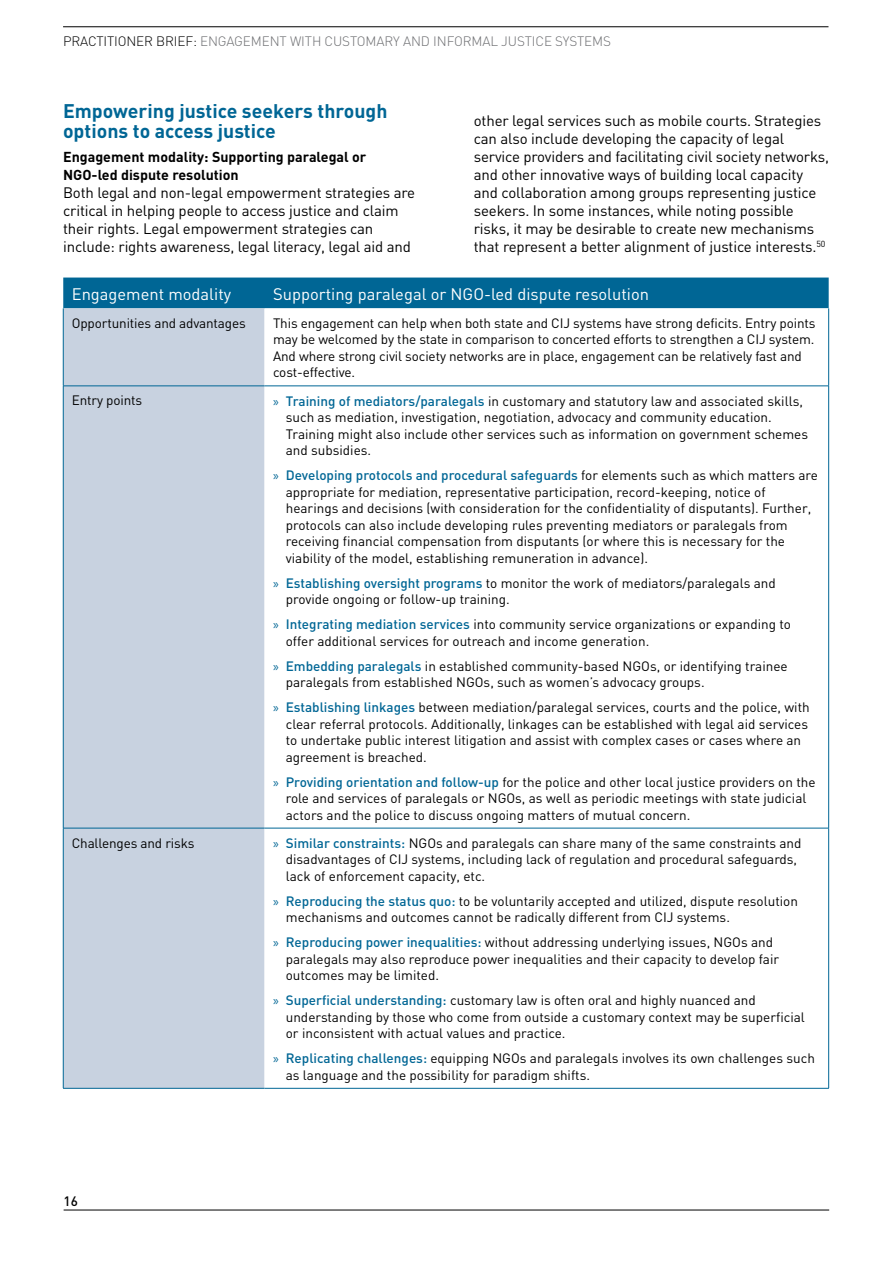
<style>
.page{position:relative;width:893px;height:1263px;background:#fff}
.page>*{position:absolute;margin:0;border:0;box-sizing:border-box;transform-origin:0 0}
.t1{font:700 19.5px/19.5px "DIN";color:#006695}
.t2{font:16.5px "DIN";color:#fff}
.t3{font:15px/18px "DIN";letter-spacing:-.01em;color:#000}
.t4{font:700 14.25px/18px "DIN";color:#000}
.t5{font:13.5px/16.5px "DIN";color:#000}
.t6{font:300 13.5px "DIN";letter-spacing:-.01em;color:#6d6e71}
.t7{font:300 13.5px "DIN";letter-spacing:-.01em;color:#000}
.t8{font:500 13.5px "DIN";color:#000}
.s1{color:#6d6e71}
.s2{font-family:"Myriad Pro";color:#006695}
.s3{font-weight:500;color:#006695}
</style>
<div class="page">
<hr style="left:63px;top:26px;width:765px;height:1px;background:#000">
<hr style="left:64px;top:1209px;width:765px;height:1px;background:#000">
<div style="left:63px;top:278px;width:766px;height:30px;background:#006695"></div>
<div style="left:64px;top:308px;width:201px;height:780px;background:#c8d2e0"></div>
<svg style="left:265px;top:308px;width:563px;height:780px"></svg>
<hr style="left:63px;top:386px;width:202px;height:1px;background:#006695">
<hr style="left:265px;top:386px;width:564px;height:1px;background:#006695">
<hr style="left:63px;top:828px;width:202px;height:1px;background:#006695">
<hr style="left:265px;top:828px;width:564px;height:1px;background:#006695">
<hr style="left:63px;top:1088px;width:202px;height:1px;background:#006695">
<hr style="left:265px;top:1088px;width:564px;height:1px;background:#006695">
<hr style="left:828px;top:308px;width:1px;height:78px;background:#006695">
<hr style="left:828px;top:386px;width:1px;height:442px;background:#006695">
<hr style="left:828px;top:828px;width:1px;height:260px;background:#006695">
<hr style="left:63px;top:308px;width:1px;height:78px;background:#006695">
<hr style="left:63px;top:386px;width:1px;height:442px;background:#006695">
<hr style="left:63px;top:828px;width:1px;height:260px;background:#006695">
<p class="t7" style="left:63px;top:33px;width:208px">PRACTITIONER BRIEF: <span class="s1">ENGAGEMENT</span></p>
<p class="t6" style="left:290px;top:33px;width:156px">WITH CUSTO MARY AN D INFOR</p>
<p class="t6" style="left:471px;top:33px;width:61px">MAL JUSTICE</p>
<p class="t6" style="left:555px;top:33px;width:57px">SYSTE MS</p>
<h1 class="t1" style="left:63px;top:101px;width:326px">Empowering justice seekers through options to access justice</h1>
<p class="t4" style="left:63px;top:147px;width:305px">Engagement modality: Supporting paralegal or<br>NGO-led dispute resolution</p>
<p class="t3" style="left:63px;top:183px;width:353px">Both legal and non-legal empowerment strategies are critical in helping people to access justice and claim their rights. Legal empowerment strategies can include: rights awareness, legal literacy, legal aid and</p>
<p class="t3" style="left:474px;top:111px;width:357px">other legal services such as mobile courts. Strategies can also include developing the capacity of legal service providers and facilitating civil society networks, and other innovative ways of building local capacity and collaboration among groups representing justice seekers. In some instances, while noting possible risks, it may be desirable to create new mechanisms that represent a better alignment of justice interests.<sup>50</sup></p>
<p class="t2" style="left:72px;top:283px;width:161px">Engagement modality</p>
<p class="t2" style="left:273px;top:283px;width:378px">Supporting paralegal or NGO-led dispute resolution</p>
<p class="t5" style="left:72px;top:314px;width:175px">Opportunities and advantages</p>
<p class="t5" style="left:273px;top:314px;width:544px">This engagement can help when both state and CIJ systems have strong deficits. Entry points may be welcomed by the state in comparison to concerted efforts to strengthen a CIJ system.<br>And where strong civil society networks are in place, engagement can be relatively fast and cost-effective.</p>
<p class="t5" style="left:72px;top:392px;width:72px">Entry points</p>
<p class="t5" style="left:286px;top:392px;width:524px;text-indent:-13px"><span class="s2">»</span> <span class="s3">Training of mediators/paralegals</span> in customary and statutory law and associated skills, such as mediation, investigation, negotiation, advocacy and community education.<br>Training might also include other services such as information on government schemes and subsidies.</p>
<p class="t5" style="left:286px;top:467px;width:534px;text-indent:-13px"><span class="s2">»</span> <span class="s3">Developing protocols and procedural safeguards</span> for elements such as which matters are appropriate for mediation, representative participation, record-keeping, notice of hearings and decisions (with consideration for the confidentiality of disputants). Further, protocols can also include developing rules preventing mediators or paralegals from receiving financial compensation from disputants (or where this is necessary for the viability of the model, establishing remuneration in advance).</p>
<p class="t5" style="left:286px;top:574px;width:491px;text-indent:-13px"><span class="s2">»</span> <span class="s3">Establishing oversight programs</span> to monitor the work of mediators/paralegals and provide ongoing or follow-up training.</p>
<p class="t5" style="left:286px;top:616px;width:507px;text-indent:-13px"><span class="s2">»</span> <span class="s3">I ntegrating mediation services</span> into community service organizations or expanding to offer additional services for outreach and income generation.</p>
<p class="t5" style="left:286px;top:657px;width:503px;text-indent:-13px"><span class="s2">»</span> <span class="s3">Embedding paralegals</span> in established community-based NGOs, or identifying trainee paralegals from established NGOs, such as women’s advocacy groups.</p>
<p class="t5" style="left:286px;top:699px;width:525px;text-indent:-13px"><span class="s2">»</span> <span class="s3">Establishing linkages</span> between mediation/paralegal services, courts and the police, with clear referral protocols. Additionally, linkages can be established with legal aid services to undertake public interest litigation and assist with complex cases or cases where an agreement is breached.</p>
<p class="t5" style="left:286px;top:773px;width:531px;text-indent:-13px"><span class="s2">»</span> <span class="s3">Providing orientation and follow-up</span> for the police and other local justice providers on the role and services of paralegals or NGOs, as well as periodic meetings with state judicial actors and the police to discuss ongoing matters of mutual concern.</p>
<p class="t5" style="left:72px;top:834px;width:124px">Challenges and risks</p>
<p class="t5" style="left:286px;top:834px;width:517px;text-indent:-13px"><span class="s2">»</span> <span class="s3">Similar constraints:</span> NGOs and paralegals can share many of the same constraints and disadvantages of CIJ systems, including lack of regulation and procedural safeguards, lack of enforcement capacity, etc.</p>
<p class="t5" style="left:286px;top:892px;width:514px;text-indent:-13px"><span class="s2">»</span> <span class="s3">Reproducing the status quo:</span> to be voluntarily accepted and utilized, dispute resolution mechanisms and outcomes cannot be radically different from CIJ systems.</p>
<p class="t5" style="left:286px;top:934px;width:495px;text-indent:-13px"><span class="s2">»</span> <span class="s3">Reproducing power inequalities:</span> without addressing underlying issues, NGOs and paralegals may also reproduce power inequalities and their capacity to develop fair outcomes may be limited.</p>
<p class="t5" style="left:286px;top:992px;width:521px;text-indent:-13px"><span class="s2">»</span> <span class="s3">Superficial understanding:</span> customary law is often oral and highly nuanced and understanding by those who come from outside a customary context may be superficial or inconsistent with actual values and practice.</p>
<p class="t5" style="left:286px;top:1050px;width:531px;text-indent:-13px"><span class="s2">»</span> <span class="s3">Replicating challenges:</span> equipping NGOs and paralegals involves its own challenges such as language and the possibility for paradigm shifts.</p>
<p class="t8" style="left:64px;top:1192px;width:16px">16</p>
</div>
